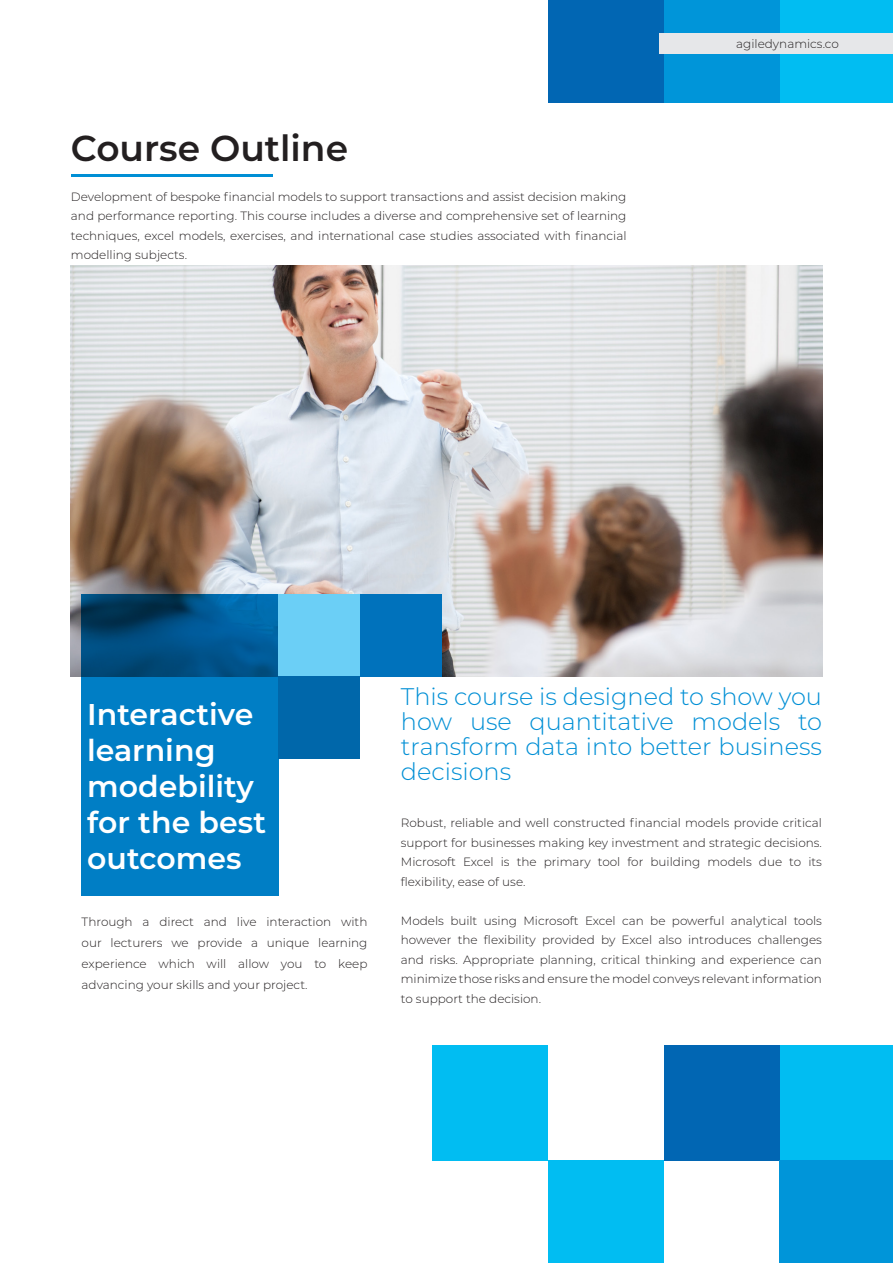
<style>
.page{position:relative;width:893px;height:1263px;background:#fff}
.page>*{position:absolute;margin:0;border:0;box-sizing:border-box;transform-origin:0 0}
.t1{font:600 36px "Montserrat";color:#231f20}
.t2{font:600 30px/36px "Montserrat";color:#fff}
.Body_Text{font:300 24px/25.2px "Montserrat";color:#008fd5;text-align:justify}
.Body_Text-2{font:300 12px/19.5px "Montserrat";color:#231f20;text-align:justify}
</style>
<div class="page">
<hr style="left:71px;top:174px;width:201px;height:3px;background:#008fd5">
<img style="left:71px;top:265px;width:751px;height:412px">
<div style="left:780px;top:1045px;width:113px;height:116px;background:#01bdf2"></div>
<div style="left:432px;top:1045px;width:116px;height:116px;background:#01bdf2"></div>
<div style="left:779px;top:0;width:114px;height:102px;background:#01bdf2"></div>
<div style="left:548px;top:1161px;width:116px;height:102px;background:#01bdf2"></div>
<div style="left:664px;top:0;width:115px;height:102px;background:#0095d9"></div>
<div style="left:664px;top:1045px;width:115px;height:116px;background:#0166b3"></div>
<div style="left:548px;top:0;width:116px;height:102px;background:#0166b3"></div>
<div style="left:780px;top:1161px;width:113px;height:102px;background:#0095d9"></div>
<svg style="left:82px;top:595px;width:197px;height:301px;fill:#007ec5"></svg>
<div style="left:279px;top:595px;width:81px;height:82px;background:#6bcff6"></div>
<div style="left:360px;top:595px;width:82px;height:82px;background:#0072bc"></div>
<div style="left:279px;top:677px;width:81px;height:82px;background:#0067aa"></div>
<div style="left:659px;top:33px;width:234px;height:21px;background:#e6e7e9"></div>
<p class="t1" style="left:71px;top:123px;width:279px">Course Outline</p>
<p class="Body_Text-2" style="left:71px;top:186px;width:557px">Development of bespoke financial models to support transactions and assist decision making and performance reporting. This course includes a diverse and comprehensive set of learning techniques, excel models, exercises, and international case studies associated with financial modelling subjects.</p>
<p class="Body_Text-2" style="left:736px;top:33px;width:104px">agiledynamics.co</p>
<p class="t2" style="left:87px;top:695px;width:180px">Interactive learning modebility for the best outcomes</p>
<p class="Body_Text-2" style="left:82px;top:911px;width:287px;line-height:21px">Through a direct and live interaction with our lecturers we provide a unique learning experience which will allow you to keep advancing your skills and your project.</p>
<p class="Body_Text" style="left:401px;top:683px;width:423px">This course is designed to show you how use quantitative models to transform data into better business decisions</p>
<p class="Body_Text-2" style="left:401px;top:813px;width:423px">Robust, reliable and well constructed financial models provide critical support for businesses making key investment and strategic decisions.<br>Microsoft Excel is the primary tool for building models due to its flexibility, ease of use.</p>
<p class="Body_Text-2" style="left:401px;top:910px;width:423px">Models built using Microsoft Excel can be powerful analytical tools however the flexibility provided by Excel also introduces challenges and risks. Appropriate planning, critical thinking and experience can minimize those risks and ensure the model conveys relevant information to support the decision.</p>
</div>
